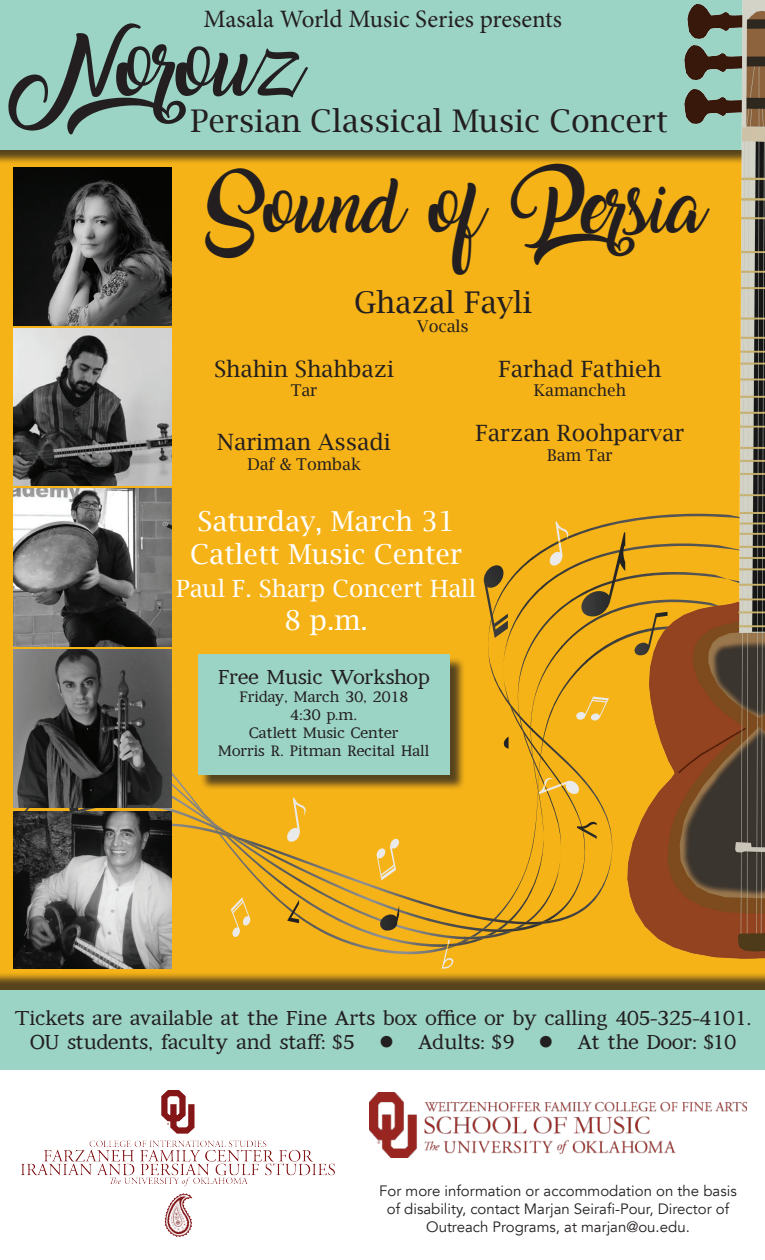
<style>
.page{position:relative;width:765px;height:1260px;background:#fff}
.page>*{position:absolute;margin:0;border:0;box-sizing:border-box;transform-origin:0 0}
.t1{font:57.5px "Amarillo";letter-spacing:-.005em;color:#231f20}
.t2{font:48.75px "Amarillo";color:#231f20}
.t3{font:31.25px "Lucida Bright";color:#231f20}
.t4{font:30px "Lucida Bright";color:#231f20}
.t5{font:27.5px/33px "Lucida Bright";color:#fff}
.t6{font:25px "Minion Pro";color:#231f20}
.t7{font:23.75px "Lucida Bright";color:#fff}
.t8{font:22.5px "Lucida Bright";color:#231f20}
.t9{font:20px/24px "Kompani";color:#231f20;text-align:center}
.t10{font:16.25px "Lucida Bright";color:#231f20}
.t11{font:15px/18px "Avenir";color:#231f20;text-align:center}
.t12{font:15px/18px "Kompani";color:#231f20;text-align:center}
</style>
<div class="page">
<div style="left:0;top:128px;width:765px;height:911px;background:#f6b318"></div>
<div style="left:0;top:0;width:765px;height:165px;background:#231f20;opacity:.75"></div>
<div style="left:0;top:0;width:765px;height:149px;background:#9bd3c4"></div>
<img style="left:13px;top:167px;width:158px;height:158px">
<svg style="left:20px;top:514px;width:589px;height:412px"></svg>
<svg style="left:68px;top:807px;width:20px;height:4px"></svg>
<svg style="left:441px;top:940px;width:13px;height:29px"></svg>
<svg style="left:287px;top:797px;width:20px;height:45px"></svg>
<svg style="left:539px;top:778px;width:41px;height:16px"></svg>
<svg style="left:549px;top:521px;width:20px;height:45px"></svg>
<svg style="left:577px;top:822px;width:20px;height:17px"></svg>
<svg style="left:580px;top:532px;width:29px;height:85px"></svg>
<svg style="left:503px;top:737px;width:6px;height:12px"></svg>
<svg style="left:287px;top:900px;width:12px;height:23px"></svg>
<svg style="left:379px;top:906px;width:20px;height:25px"></svg>
<svg style="left:231px;top:897px;width:20px;height:40px"></svg>
<svg style="left:576px;top:697px;width:33px;height:24px"></svg>
<svg style="left:483px;top:565px;width:25px;height:73px"></svg>
<svg style="left:376px;top:839px;width:23px;height:42px"></svg>
<img style="left:13px;top:650px;width:158px;height:157px">
<img style="left:13px;top:811px;width:158px;height:158px">
<img style="left:13px;top:489px;width:158px;height:158px">
<img style="left:13px;top:328px;width:158px;height:158px">
<img style="left:609px;top:0;width:156px;height:960px">
<div style="left:0;top:972px;width:765px;height:93px;background:#231f20;opacity:.75"></div>
<div style="left:0;top:990px;width:765px;height:79px;background:#9bd3c4"></div>
<img style="left:21px;top:1090px;width:314px;height:146px">
<img style="left:369px;top:1092px;width:378px;height:65px">
<p class="t6" style="left:204px;top:2px;width:360px">Masala World Music Series presents</p>
<h1 class="t1" style="left:11px;top:43px;width:293px">Norouz</h1>
<h3 class="t3" style="left:191px;top:103px;width:479px">Persian Classical Music Concert</h3>
<h2 class="t2" style="left:206px;top:187px;width:505px">Sound of Persia</h2>
<h3 class="t4" style="left:354px;top:285px;width:179px">Ghazal Fayli</h3>
<p class="t10" style="left:417px;top:317px;width:53px">Vocals</p>
<p class="t8" style="left:214px;top:356px;width:181px">Shahin Shahbazi</p>
<p class="t10" style="left:291px;top:381px;width:28px">Tar</p>
<p class="t8" style="left:217px;top:429px;width:175px">Nariman Assadi</p>
<p class="t10" style="left:247px;top:455px;width:115px">Daf &amp; Tombak</p>
<p class="t8" style="left:498px;top:356px;width:164px">Farhad Fathieh</p>
<p class="t10" style="left:534px;top:381px;width:94px">Kamancheh</p>
<p class="t8" style="left:476px;top:420px;width:210px">Farzan Roohparvar</p>
<p class="t10" style="left:547px;top:446px;width:67px">Bam Tar</p>
<h3 class="t5" style="left:190px;top:505px;width:274px">Saturday, March 31<br>Catlett Music Center</h3>
<p class="t7" style="left:176px;top:575px;width:301px">Paul F. Sharp Concert Hall</p>
<h3 class="t5" style="left:284px;top:604px;width:85px">8 p.m.</h3>
<p class="t9" style="left:218px;top:666px;width:213px">Free Music Workshop</p>
<p class="t12" style="left:218px;top:688px;width:213px">Friday, March 30, 2018<br>4:30 p.m.<br>Catlett Music Center<br>Morris R. Pitman Recital Hall</p>
<p class="t9" style="left:15px;top:1007px;width:738px">Tickets are available at the Fine Arts box office or by calling 405-325-4101.<br>OU students, faculty and staff: $5 ● Adults: $9 ● At the Door: $10</p>
<p class="t11" style="left:379px;top:1182px;width:359px">For more information or accommodation on the basis of disability, contact Marjan Seirafi-Pour, Director of<br>Outreach Programs, at marjan@ou.edu.</p>
</div>
